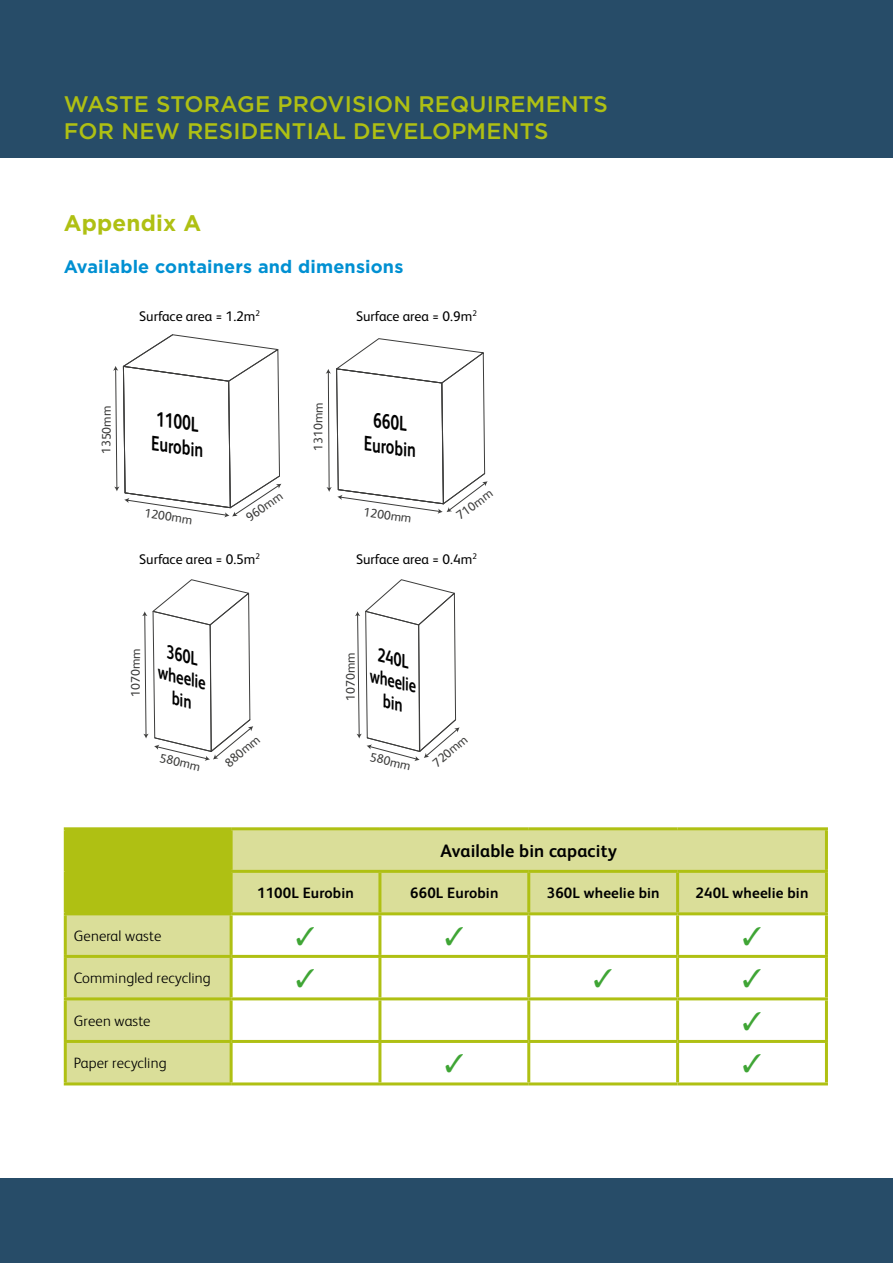
<style>
.page{position:relative;width:893px;height:1263px;background:#fff}
.page>*{position:absolute;margin:0;border:0;box-sizing:border-box;transform-origin:0 0}
.t1{font:500 22.5px/27px "Gotham";letter-spacing:.01em;color:#afc013}
.t2{font:700 22.5px "Gotham";letter-spacing:.01em;color:#afc013}
.t3{font:700 20.7px/24.9px "FS Albert";color:#000;scale:.76 1}
.t4{font:italic 700 19.05px/21.8px "FS Albert";color:#000;text-align:center;scale:.79 1}
.t5{font:700 18px "Gotham";letter-spacing:.01em;color:#0090d2}
.t6{font:700 18px "FS Albert";letter-spacing:.01em;color:#000}
.t7{font:300 15px "FS Albert";letter-spacing:.01em;color:#000}
.t8{font:700 15px "FS Albert";letter-spacing:.01em;color:#000}
.t9{font:13.95px "FS Albert";color:#000}
.t10{font:12.6px "FS Albert";letter-spacing:-.005em;color:#3c3c3b}
</style>
<div class="page">
<div style="left:0;top:0;width:893px;height:157px;background:#274c68"></div>
<div style="left:0;top:1178px;width:893px;height:85px;background:#274c68"></div>
<div style="left:65px;top:829px;width:166px;height:85px;background:#afc013"></div>
<div style="left:231px;top:829px;width:595px;height:42px;background:#dade99"></div>
<div style="left:231px;top:871px;width:149px;height:43px;background:#dade99"></div>
<div style="left:380px;top:871px;width:149px;height:43px;background:#dade99"></div>
<div style="left:529px;top:871px;width:149px;height:43px;background:#dade99"></div>
<div style="left:678px;top:871px;width:148px;height:43px;background:#dade99"></div>
<div style="left:65px;top:914px;width:166px;height:42px;background:#dade99"></div>
<div style="left:65px;top:956px;width:166px;height:43px;background:#dade99"></div>
<div style="left:65px;top:999px;width:166px;height:42px;background:#dade99"></div>
<div style="left:65px;top:1041px;width:166px;height:43px;background:#dade99"></div>
<hr style="left:64px;top:827px;width:167px;height:3px;background:#afc013">
<hr style="left:64px;top:830px;width:3px;height:41px;background:#afc013">
<hr style="left:64px;top:871px;width:3px;height:41px;background:#afc013">
<hr style="left:231px;top:827px;width:149px;height:3px;background:#afc013">
<hr style="left:230px;top:830px;width:3px;height:40px;background:#afc013">
<hr style="left:380px;top:827px;width:149px;height:3px;background:#afc013">
<hr style="left:529px;top:827px;width:149px;height:3px;background:#afc013">
<hr style="left:678px;top:827px;width:150px;height:3px;background:#afc013">
<hr style="left:825px;top:830px;width:3px;height:40px;background:#afc013">
<hr style="left:230px;top:870px;width:150px;height:3px;background:#afc013">
<hr style="left:230px;top:873px;width:3px;height:39px;background:#afc013">
<hr style="left:380px;top:870px;width:149px;height:3px;background:#afc013">
<hr style="left:378px;top:873px;width:3px;height:39px;background:#afc013">
<hr style="left:529px;top:870px;width:149px;height:3px;background:#afc013">
<hr style="left:527px;top:873px;width:3px;height:39px;background:#afc013">
<hr style="left:678px;top:870px;width:150px;height:3px;background:#afc013">
<hr style="left:676px;top:873px;width:3px;height:39px;background:#afc013">
<hr style="left:825px;top:873px;width:3px;height:39px;background:#afc013">
<hr style="left:64px;top:912px;width:167px;height:3px;background:#afc013">
<hr style="left:64px;top:915px;width:3px;height:40px;background:#afc013">
<hr style="left:231px;top:912px;width:149px;height:3px;background:#afc013">
<hr style="left:230px;top:915px;width:3px;height:40px;background:#afc013">
<hr style="left:380px;top:912px;width:149px;height:3px;background:#afc013">
<hr style="left:378px;top:915px;width:3px;height:40px;background:#afc013">
<hr style="left:529px;top:912px;width:149px;height:3px;background:#afc013">
<hr style="left:527px;top:915px;width:3px;height:40px;background:#afc013">
<hr style="left:678px;top:912px;width:150px;height:3px;background:#afc013">
<hr style="left:676px;top:915px;width:3px;height:40px;background:#afc013">
<hr style="left:825px;top:915px;width:3px;height:40px;background:#afc013">
<hr style="left:64px;top:955px;width:167px;height:3px;background:#afc013">
<hr style="left:64px;top:958px;width:3px;height:39px;background:#afc013">
<hr style="left:231px;top:955px;width:149px;height:3px;background:#afc013">
<hr style="left:230px;top:958px;width:3px;height:39px;background:#afc013">
<hr style="left:380px;top:955px;width:149px;height:3px;background:#afc013">
<hr style="left:378px;top:958px;width:3px;height:39px;background:#afc013">
<hr style="left:529px;top:955px;width:149px;height:3px;background:#afc013">
<hr style="left:527px;top:958px;width:3px;height:39px;background:#afc013">
<hr style="left:678px;top:955px;width:150px;height:3px;background:#afc013">
<hr style="left:676px;top:958px;width:3px;height:39px;background:#afc013">
<hr style="left:825px;top:958px;width:3px;height:39px;background:#afc013">
<hr style="left:64px;top:997px;width:167px;height:3px;background:#afc013">
<hr style="left:64px;top:1000px;width:3px;height:40px;background:#afc013">
<hr style="left:231px;top:997px;width:149px;height:3px;background:#afc013">
<hr style="left:230px;top:1000px;width:3px;height:40px;background:#afc013">
<hr style="left:380px;top:997px;width:149px;height:3px;background:#afc013">
<hr style="left:378px;top:1000px;width:3px;height:40px;background:#afc013">
<hr style="left:529px;top:997px;width:149px;height:3px;background:#afc013">
<hr style="left:527px;top:1000px;width:3px;height:40px;background:#afc013">
<hr style="left:678px;top:997px;width:150px;height:3px;background:#afc013">
<hr style="left:676px;top:1000px;width:3px;height:40px;background:#afc013">
<hr style="left:825px;top:1000px;width:3px;height:40px;background:#afc013">
<hr style="left:64px;top:1040px;width:167px;height:3px;background:#afc013">
<hr style="left:64px;top:1043px;width:3px;height:39px;background:#afc013">
<hr style="left:231px;top:1040px;width:149px;height:3px;background:#afc013">
<hr style="left:230px;top:1043px;width:3px;height:39px;background:#afc013">
<hr style="left:380px;top:1040px;width:149px;height:3px;background:#afc013">
<hr style="left:378px;top:1043px;width:3px;height:39px;background:#afc013">
<hr style="left:529px;top:1040px;width:149px;height:3px;background:#afc013">
<hr style="left:527px;top:1043px;width:3px;height:39px;background:#afc013">
<hr style="left:678px;top:1040px;width:150px;height:3px;background:#afc013">
<hr style="left:676px;top:1043px;width:3px;height:39px;background:#afc013">
<hr style="left:825px;top:1043px;width:3px;height:39px;background:#afc013">
<hr style="left:64px;top:1082px;width:167px;height:3px;background:#afc013">
<hr style="left:231px;top:1082px;width:149px;height:3px;background:#afc013">
<hr style="left:380px;top:1082px;width:149px;height:3px;background:#afc013">
<hr style="left:529px;top:1082px;width:149px;height:3px;background:#afc013">
<hr style="left:678px;top:1082px;width:150px;height:3px;background:#afc013">
<svg style="left:113px;top:334px;width:168px;height:183px"></svg>
<svg style="left:142px;top:579px;width:111px;height:182px"></svg>
<svg style="left:355px;top:579px;width:105px;height:182px"></svg>
<svg style="left:326px;top:338px;width:162px;height:176px"></svg>
<h1 class="t1" style="left:64px;top:90px;width:546px">WASTE STORAGE PROVISION REQUIREMENTS<br>FOR NEW RESIDENTIAL DEVELOPMENTS</h1>
<h2 class="t2" style="left:64px;top:208px;width:139px">Appendix A</h2>
<p class="t5" style="left:64px;top:255px;width:341px">Available containers and dimensions</p>
<p class="t9" style="left:139px;top:307px;width:122px">Surface area = 1.2m<sup>2</sup></p>
<p class="t9" style="left:356px;top:307px;width:122px">Surface area = 0.9m<sup>2</sup></p>
<p class="t10" style="left:98px;top:454px;width:50px;rotate:-90deg">1350mm</p>
<p class="t3" style="left:157px;top:405px;width:71px;rotate:8deg">1100L<br>Eurobin</p>
<p class="t10" style="left:146px;top:504px;width:50px;rotate:8deg">1200mm</p>
<p class="t10" style="left:243px;top:512px;width:43px;rotate:-35deg">960mm</p>
<p class="t9" style="left:139px;top:549px;width:122px">Surface area = 0.5m<sup>2</sup></p>
<p class="t10" style="left:310px;top:451px;width:50px;rotate:-90deg">1310mm</p>
<p class="t3" style="left:370px;top:405px;width:71px;rotate:8deg">660L<br>Eurobin</p>
<p class="t10" style="left:365px;top:503px;width:50px;rotate:8deg">1200mm</p>
<p class="t10" style="left:453px;top:509px;width:43px;rotate:-35deg">710mm</p>
<p class="t9" style="left:356px;top:549px;width:122px">Surface area = 0.4m<sup>2</sup></p>
<p class="t4" style="left:167px;top:639px;width:64px;rotate:14deg">360L wheelie bin</p>
<p class="t4" style="left:379px;top:643px;width:62px;rotate:14deg">240L wheelie bin</p>
<p class="t10" style="left:127px;top:697px;width:50px;rotate:-90deg">1070mm</p>
<p class="t10" style="left:342px;top:701px;width:50px;rotate:-90deg">1070mm</p>
<p class="t10" style="left:221px;top:758px;width:43px;rotate:-40deg">880mm</p>
<p class="t10" style="left:429px;top:758px;width:43px;rotate:-40deg">720mm</p>
<p class="t10" style="left:162px;top:749px;width:43px;rotate:13deg">580mm</p>
<p class="t10" style="left:372px;top:748px;width:43px;rotate:13deg">580mm</p>
<p class="t6" style="left:441px;top:839px;width:178px">Available bin capacity</p>
<p class="t8" style="left:257px;top:883px;width:98px">1100L Eurobin</p>
<p class="t8" style="left:410px;top:883px;width:90px">660L Eurobin</p>
<p class="t8" style="left:547px;top:883px;width:114px">360L wheelie bin</p>
<p class="t8" style="left:696px;top:883px;width:114px">240L wheelie bin</p>
<p class="t7" style="left:74px;top:926px;width:89px">General waste</p>
<p class="t7" style="left:74px;top:968px;width:139px">Commingled recycling</p>
<p class="t7" style="left:74px;top:1011px;width:78px">Green waste</p>
<p class="t7" style="left:74px;top:1053px;width:94px">Paper recycling</p>
</div>
